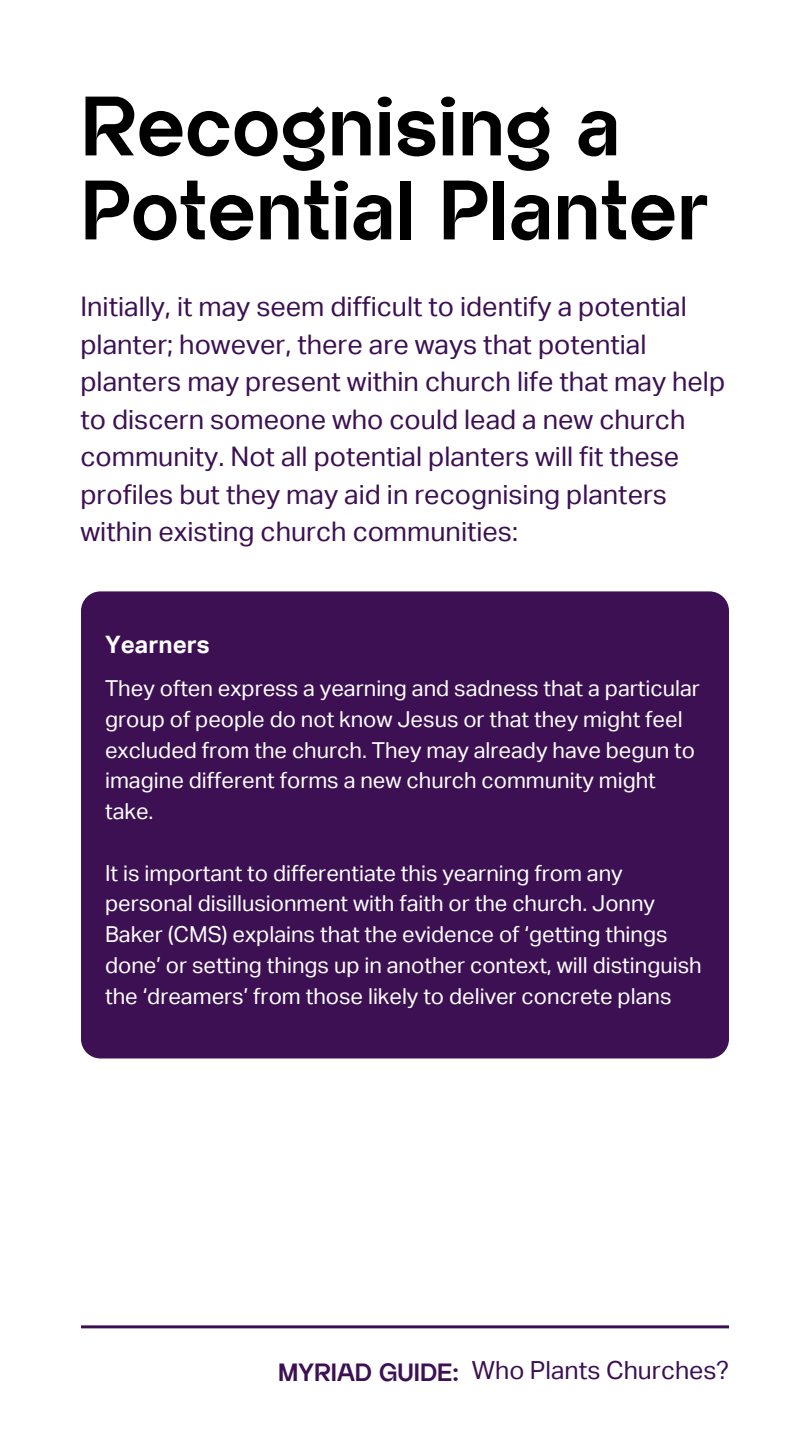
<style>
.page{position:relative;width:810px;height:1440px;background:#fff}
.page>*{position:absolute;margin:0;border:0;box-sizing:border-box;transform-origin:0 0}
.t1{font:700 84px/84px "Almarena Display";color:#000}
.t2{font:27px/37.5px "Aktiv Grotesk";color:#3c1053}
.t3{font:25px "Aktiv Grotesk";color:#3c1053}
.t4{font:700 24px "Aktiv Grotesk";color:#fff}
.t5{font:22px/30.8px "Aktiv Grotesk";color:#fff}
.s1{font-family:"Almarena Display";font-weight:700}
</style>
<div class="page">
<div style="left:81px;top:591px;width:648px;height:467px;background:#3c1053;border-radius:20px"></div>
<hr style="left:81px;top:1325px;width:648px;height:3px;background:#3c1053">
<h1 class="t1" style="left:80px;top:89px;width:629px">Recognising a<br>Potential Planter</h1>
<p class="t2" style="left:80px;top:292px;width:646px">Initially, it may seem difficult to identify a potential planter; however, there are ways that potential planters may present within church life that may help to discern someone who could lead a new church community. Not all potential planters will fit these profiles but they may aid in recognising planters within existing church communities:</p>
<p class="t4" style="left:105px;top:636px;width:106px">Yearners</p>
<p class="t5" style="left:105px;top:676px;width:596px">They often express a yearning and sadness that a particular group of people do not know Jesus or that they might feel excluded from the church. They may already have begun to imagine different forms a new church community might take.</p>
<p class="t5" style="left:105px;top:861px;width:598px">It is important to differentiate this yearning from any personal disillusionment with faith or the church. Jonny Baker (CMS) explains that the evidence of ‘getting things done’ or setting things up in another context, will distinguish the ‘dreamers’ from those likely to deliver concrete plans</p>
<p class="t3" style="left:278px;top:1361px;width:452px"><span class="s1">MYRIAD GUIDE:</span> Who Plants Churches?</p>
</div>
